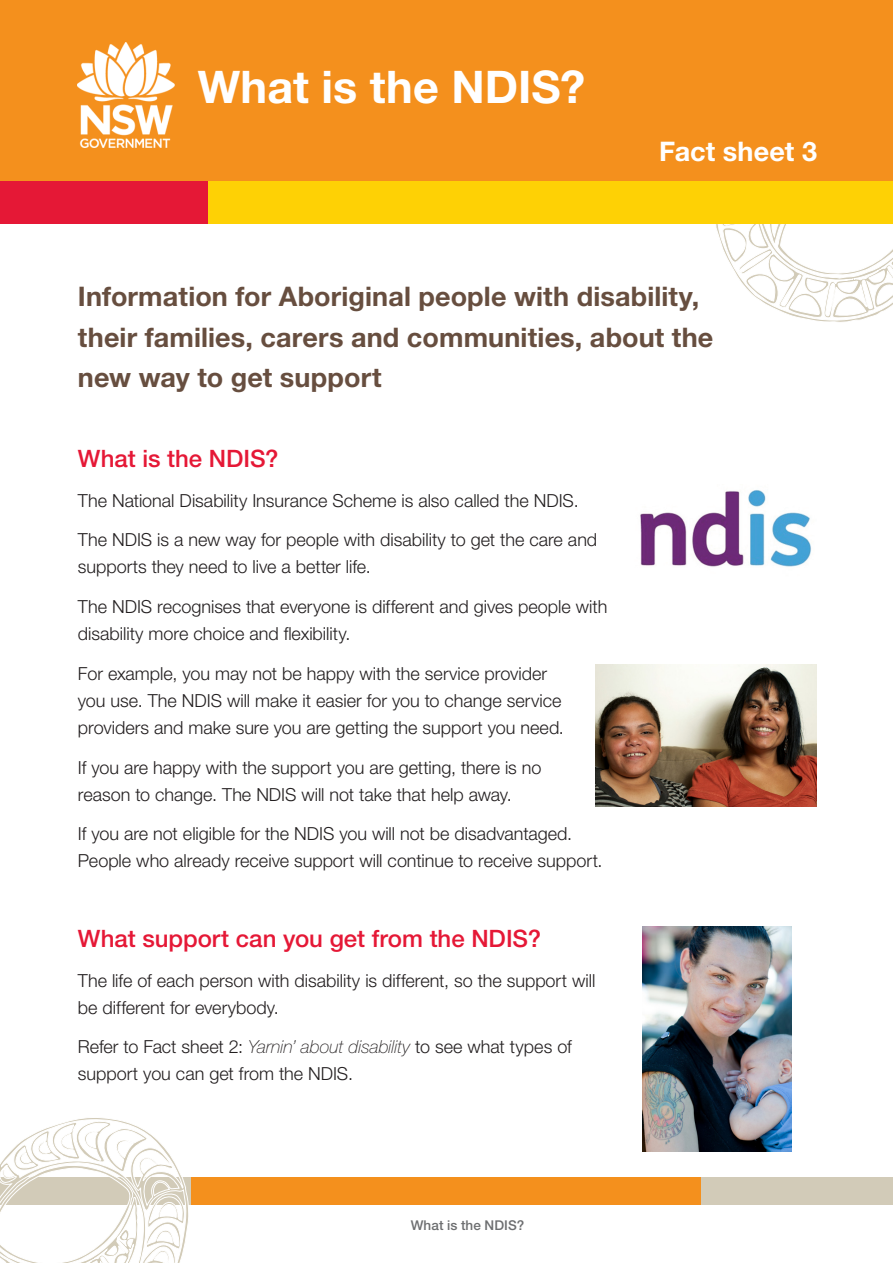
<style>
.page{position:relative;width:893px;height:1263px;background:#fff}
.page>*{position:absolute;margin:0;border:0;box-sizing:border-box;transform-origin:0 0}
.FACS_heading_1{font:700 45px "Helvetica Neue LT Std";color:#fff}
.t1{font:700 27px/40.5px "Helvetica Neue LT Std";letter-spacing:.005em;color:#674e3f}
.FACS_heading_1-2{font:700 27px "Helvetica Neue LT Std";letter-spacing:.005em;color:#fff}
.t2{font:500 24px "Helvetica Neue LT Std";color:#e51836}
.FACS_heading_1-3{font:300 18px/27px "Helvetica Neue LT Std";color:#231f20}
.t3{font:500 13.5px "Helvetica Neue LT Std";letter-spacing:.005em;color:#6d6e70}
.s1{font-weight:100;font-style:italic}
</style>
<div class="page">
<svg style="left:722px;top:224px;width:171px;height:98px"></svg>
<div style="left:0;top:0;width:893px;height:181px;background:#f4901d"></div>
<div style="left:0;top:181px;width:208px;height:43px;background:#e51836"></div>
<div style="left:209px;top:181px;width:684px;height:43px;background:#fed105"></div>
<img style="left:78px;top:43px;width:97px;height:105px">
<img style="left:640px;top:490px;width:171px;height:77px">
<img style="left:595px;top:665px;width:221px;height:141px">
<img style="left:642px;top:926px;width:150px;height:225px">
<div style="left:191px;top:1177px;width:511px;height:27px;background:#f4901d"></div>
<div style="left:702px;top:1177px;width:191px;height:27px;background:#d2cbb8"></div>
<svg style="left:0;top:1118px;width:189px;height:145px"></svg>
<div style="left:0;top:969px;width:62px;height:152px;background:#fff"></div>
<p class="FACS_heading_1" style="left:198px;top:60px;width:389px">What is the NDIS?</p>
<p class="FACS_heading_1-2" style="left:659px;top:135px;width:159px">Fact sheet 3</p>
<h1 class="t1" style="left:78px;top:276px;width:637px">Information for Aboriginal people with disability, their families, carers and communities, about the new way to get support</h1>
<h2 class="t2" style="left:78px;top:444px;width:202px">What is the NDIS?</h2>
<p class="FACS_heading_1-3" style="left:78px;top:486px;width:502px">The National Disability Insurance Scheme is also called the NDIS.</p>
<p class="FACS_heading_1-3" style="left:78px;top:526px;width:521px">The NDIS is a new way for people with disability to get the care and supports they need to live a better life.</p>
<p class="FACS_heading_1-3" style="left:78px;top:593px;width:531px">The NDIS recognises that everyone is different and gives people with disability more choice and flexibility.</p>
<p class="FACS_heading_1-3" style="left:78px;top:660px;width:487px">For example, you may not be happy with the service provider you use. The NDIS will make it easier for you to change service providers and make sure you are getting the support you need.</p>
<p class="FACS_heading_1-3" style="left:78px;top:753px;width:465px">If you are happy with the support you are getting, there is no reason to change. The NDIS will not take that help away.</p>
<p class="FACS_heading_1-3" style="left:78px;top:820px;width:526px">If you are not eligible for the NDIS you will not be disadvantaged.<br>People who already receive support will continue to receive support.</p>
<h2 class="t2" style="left:78px;top:924px;width:465px">What support can you get from the NDIS?</h2>
<p class="FACS_heading_1-3" style="left:78px;top:966px;width:519px">The life of each person with disability is different, so the support will be different for everybody.</p>
<p class="FACS_heading_1-3" style="left:78px;top:1033px;width:495px">Refer to Fact sheet 2: <span class="s1">Yarnin’ about disability</span> to see what types of support you can get from the NDIS.</p>
<p class="t3" style="left:411px;top:1217px;width:115px">What is the NDIS?</p>
</div>
